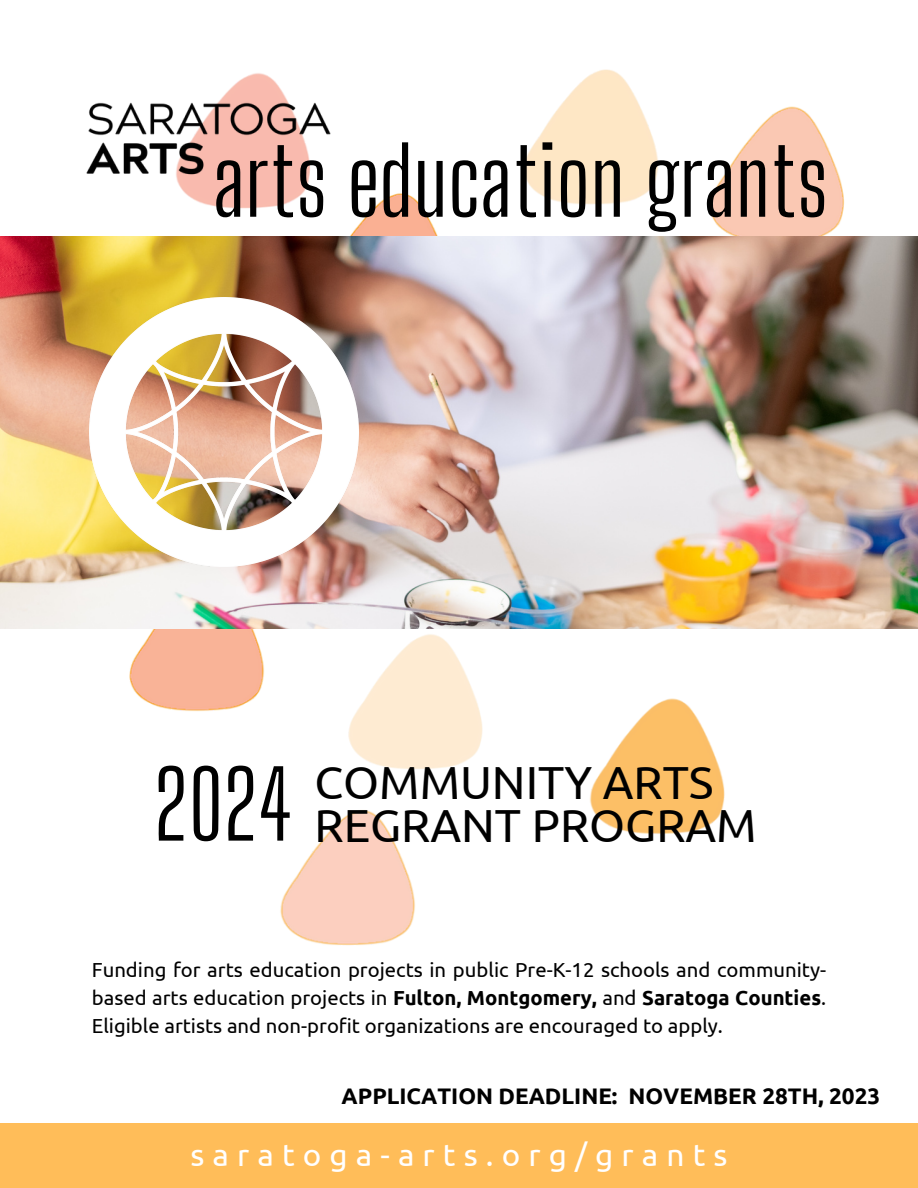
<style>
.page{position:relative;width:918px;height:1188px;background:#fff}
.page>*{position:absolute;margin:0;border:0;box-sizing:border-box;transform-origin:0 0}
.t1{font:93px "Big Shoulders Display";color:#000}
.t2{font:46.35px "Ubuntu";color:#000}
.t3{font:31.5px "Ubuntu";letter-spacing:.26em;color:#fff}
.t4{font:700 22.5px "Ubuntu";color:#000}
.t5{font:20.25px/28.2px "Ubuntu";color:#000;text-align:justify}
.s1{font-weight:700}
</style>
<div class="page">
<img style="left:129px;top:69px;width:735px;height:877px">
<img style="left:0;top:237px;width:918px;height:391px">
<div style="left:0;top:1123px;width:918px;height:65px;background:#ffbd59"></div>
<img style="left:86px;top:78px;width:263px;height:103px">
<img style="left:90px;top:298px;width:268px;height:269px">
<p class="t1" style="left:213px;top:125px;width:617px">arts education grants</p>
<p class="t1" style="left:154px;top:749px;width:142px">2024</p>
<p class="t2" style="left:315px;top:756px;width:401px">COMMUNITY ARTS</p>
<p class="t2" style="left:315px;top:799px;width:444px">REGRANT PROGRAM</p>
<p class="t5" style="left:92px;top:955px;width:736px">Funding for arts education projects in public Pre-K-12 schools and community&shy;based arts education projects in <span class="s1">Fulton, Montgomery,</span> and <span class="s1">Saratoga Counties</span>.<br>Eligible artists and non-profit organizations are encouraged to apply.</p>
<p class="t4" style="left:342px;top:1083px;width:540px">APPLICATION DEADLINE: NOVEMBER 28TH, 2023</p>
<p class="t3" style="left:190px;top:1137px;width:539px">saratoga-arts.org/grants</p>
</div>
